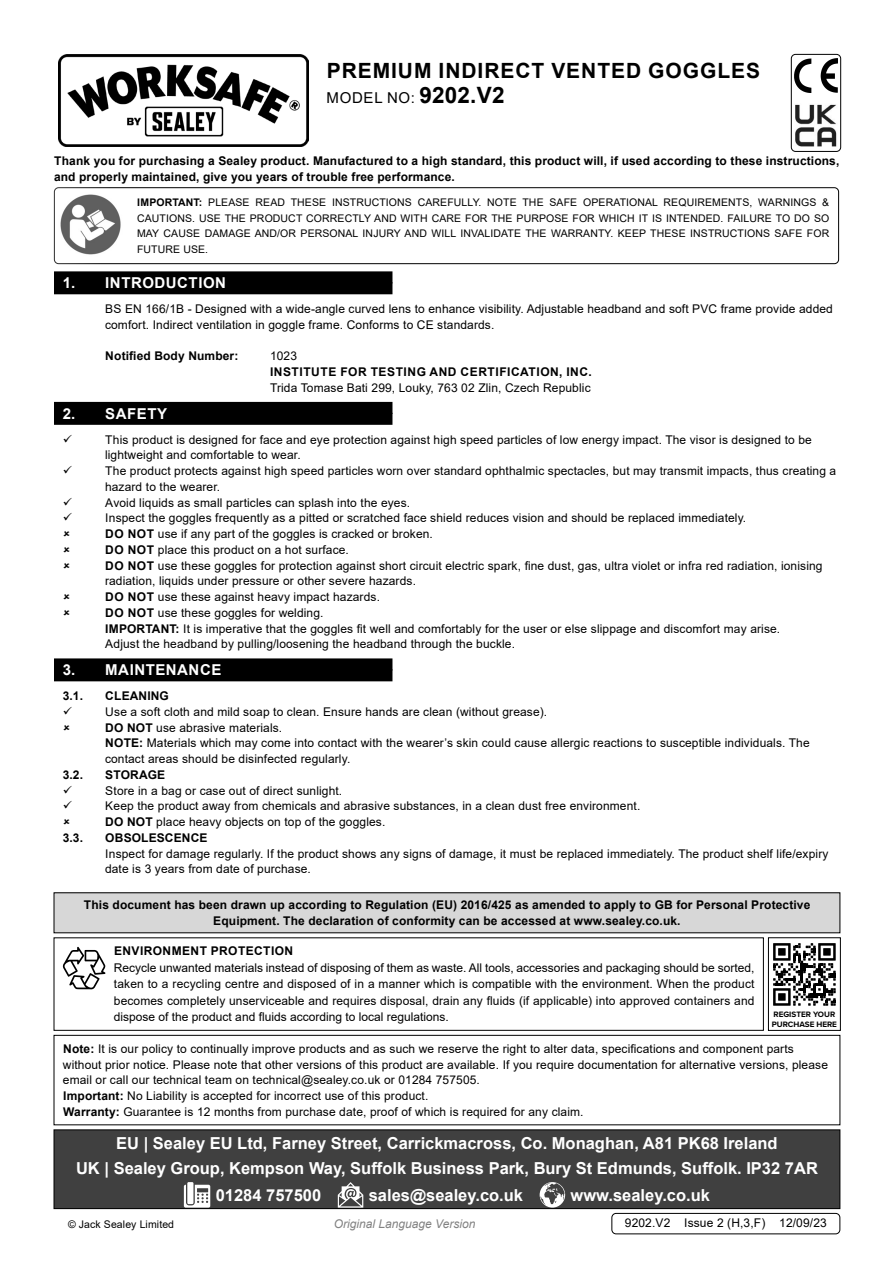
<style>
.page{position:relative;width:893px;height:1263px;background:#fff}
.page>*{position:absolute;margin:0;border:0;box-sizing:border-box;transform-origin:0 0}
.Product_Description{font:700 21px "Arial";letter-spacing:.045em;color:#000}
.Footer_Contact_Information{font:700 16.5px "Arial";color:#fff}
.t1{font:700 15px "Arial";letter-spacing:.035em;color:#fff}
.Instructions_Model_No{font:15px "Arial";letter-spacing:.045em;color:#000}
.Enviroment_Protection_Body{font:12px/15.8px "Arial";letter-spacing:.01em;color:#000}
.Body{font:12px/15.8px "Arial";letter-spacing:.01em;color:#000}
.Body-2{font:700 12px/15.8px "Arial";letter-spacing:.01em;color:#000}
.Body__Tabbed{font:12px/15.8px "Arial";letter-spacing:.01em;color:#000}
.Body_tabbed{font:12px/15.8px "Arial";letter-spacing:.01em;color:#000}
.Body__Tabbed-2{font:700 12px "Arial";letter-spacing:.045em;color:#000}
.Body__Footer{font:12px "Arial";letter-spacing:.01em;color:#000}
.t2{font:italic 12px "Arial";color:#818181}
.Enviroment_Protection_Header{font:700 12px "Arial";letter-spacing:.035em;color:#000}
.Body__Tabbed-3{font:700 12px "Arial";letter-spacing:.01em;color:#000}
.Body__Justified__7pt{font:10.5px/15.8px "Arial";letter-spacing:.01em;color:#000;text-align:justify}
.t3{font:700 8.1px/9.4px "Proxima Nova";color:#000}
.s1{font-weight:700;font-size:22.5px}
.s2{font-weight:700}
</style>
<div class="page">
<div style="left:54px;top:282px;width:338px;height:12px;background:#000"></div>
<div style="left:54px;top:271px;width:338px;height:12px;background:#000"></div>
<div style="left:54px;top:413px;width:338px;height:12px;background:#000"></div>
<div style="left:54px;top:402px;width:338px;height:12px;background:#000"></div>
<div style="left:54px;top:669px;width:338px;height:12px;background:#000"></div>
<div style="left:54px;top:658px;width:338px;height:12px;background:#000"></div>
<div style="left:611px;top:1213px;width:229px;height:21px;border:1px solid #000;border-radius:4px"></div>
<img style="left:795px;top:104px;width:42px;height:42px">
<img style="left:795px;top:58px;width:42px;height:34px">
<div style="left:791px;top:54px;width:50px;height:98px;border:1px solid #000;border-radius:4px"></div>
<div style="left:54px;top:187px;width:785px;height:77px;border:1px solid #000;border-radius:4px"></div>
<img style="left:60px;top:194px;width:61px;height:61px">
<img style="left:59px;top:54px;width:249px;height:92px">
<div style="left:54px;top:1130px;width:786px;height:78px;background:#404040"></div>
<svg style="left:184px;top:1185px;width:26px;height:22px"></svg>
<div style="left:187px;top:1182px;width:6px;height:22px;background:#fff"></div>
<svg style="left:338px;top:1182px;width:25px;height:25px"></svg>
<svg style="left:540px;top:1182px;width:25px;height:25px"></svg>
<div style="left:54px;top:1129px;width:786px;height:80px;border:1px solid #000"></div>
<div style="left:54px;top:937px;width:710px;height:94px;border:1px solid #000"></div>
<svg style="left:63px;top:947px;width:42px;height:42px"></svg>
<svg style="left:773px;top:943px;width:63px;height:63px"></svg>
<div style="left:768px;top:937px;width:73px;height:94px;border:1px solid #000"></div>
<div style="left:54px;top:893px;width:786px;height:40px;background:#d7d7d7"></div>
<div style="left:54px;top:1035px;width:786px;height:90px;border:1px solid #000"></div>
<p class="Product_Description" style="left:327px;top:56px;width:435px">PREMIUM INDIRECT VENTED GOGGLES</p>
<p class="Instructions_Model_No" style="left:327px;top:88px;width:179px">MODEL NO: <span class="s1">9202.V2</span></p>
<p class="Body-2" style="left:54px;top:153px;width:787px">Thank you for purchasing a Sealey product. Manufactured to a high standard, this product will, if used according to these instructions, and properly maintained, give you years of trouble free performance.</p>
<p class="Body__Justified__7pt" style="left:137px;top:194px;width:694px"><span class="s2">IMPORTANT:</span> PLEASE READ THESE INSTRUCTIONS CAREFULLY. NOTE THE SAFE OPERATIONAL REQUIREMENTS, WARNINGS &amp; CAUTIONS. USE THE PRODUCT CORRECTLY AND WITH CARE FOR THE PURPOSE FOR WHICH IT IS INTENDED. FAILURE TO DO SO MAY CAUSE DAMAGE AND/OR PERSONAL INJURY AND WILL INVALIDATE THE WARRANTY. KEEP THESE INSTRUCTIONS SAFE FOR FUTURE USE.</p>
<p class="t1" style="left:63px;top:272px;width:165px">1. INTRODUCTION</p>
<p class="Body__Tabbed" style="left:105px;top:301px;width:729px">BS EN 166/1B - Designed with a wide-angle curved lens to enhance visibility. Adjustable headband and soft PVC frame provide added comfort. Indirect ventilation in goggle frame. Conforms to CE standards.</p>
<p class="Body__Tabbed-3" style="left:105px;top:348px;width:135px">Notified Body Number:</p>
<p class="Body__Tabbed" style="left:270px;top:348px;width:29px">1023</p>
<p class="Body__Tabbed-2" style="left:270px;top:363px;width:323px">INSTITUTE FOR TESTING AND CERTIFICATION, INC.</p>
<p class="Body__Tabbed" style="left:270px;top:380px;width:322px">Trida Tomase Bati 299, Louky, 763 02 Zlin, Czech Republic</p>
<p class="t1" style="left:63px;top:403px;width:106px">2. SAFETY</p>
<p class="Enviroment_Protection_Body" style="left:105px;top:431px;width:708px">This product is designed for face and eye protection against high speed particles of low energy impact. The visor is designed to be lightweight and comfortable to wear.</p>
<p class="Enviroment_Protection_Body" style="left:105px;top:463px;width:733px">The product protects against high speed particles worn over standard ophthalmic spectacles, but may transmit impacts, thus creating a hazard to the wearer.</p>
<p class="Enviroment_Protection_Body" style="left:105px;top:494px;width:306px">Avoid liquids as small particles can splash into the eyes.</p>
<p class="Enviroment_Protection_Body" style="left:105px;top:510px;width:642px">Inspect the goggles frequently as a pitted or scratched face shield reduces vision and should be replaced immediately.</p>
<p class="Enviroment_Protection_Body" style="left:105px;top:526px;width:329px"><span class="s2">DO NOT</span> use if any part of the goggles is cracked or broken.</p>
<p class="Enviroment_Protection_Body" style="left:105px;top:542px;width:245px"><span class="s2">DO NOT</span> place this product on a hot surface.</p>
<p class="Enviroment_Protection_Body" style="left:105px;top:557px;width:719px"><span class="s2">DO NOT</span> use these goggles for protection against short circuit electric spark, fine dust, gas, ultra violet or infra red radiation, ionising radiation, liquids under pressure or other severe hazards.</p>
<p class="Enviroment_Protection_Body" style="left:105px;top:589px;width:276px"><span class="s2">DO NOT</span> use these against heavy impact hazards.</p>
<p class="Enviroment_Protection_Body" style="left:105px;top:605px;width:220px"><span class="s2">DO NOT</span> use these goggles for welding.</p>
<p class="Body_tabbed" style="left:105px;top:620px;width:676px"><span class="s2">IMPORTANT:</span> It is imperative that the goggles fit well and comfortably for the user or else slippage and discomfort may arise.</p>
<p class="Body_tabbed" style="left:105px;top:636px;width:411px">Adjust the headband by pulling/loosening the headband through the buckle.</p>
<p class="t1" style="left:63px;top:659px;width:160px">3. MAINTENANCE</p>
<p class="Body-2" style="left:63px;top:688px;width:22px">3.1.</p>
<p class="Body-2" style="left:105px;top:688px;width:65px">CLEANING</p>
<p class="Enviroment_Protection_Body" style="left:105px;top:704px;width:444px">Use a soft cloth and mild soap to clean. Ensure hands are clean (without grease).</p>
<p class="Enviroment_Protection_Body" style="left:105px;top:719px;width:179px"><span class="s2">DO NOT</span> use abrasive materials.</p>
<p class="Body__Tabbed" style="left:105px;top:735px;width:706px"><span class="s2">NOTE:</span> Materials which may come into contact with the wearer’s skin could cause allergic reactions to susceptible individuals. The contact areas should be disinfected regularly.</p>
<p class="Body-2" style="left:63px;top:767px;width:22px">3.2.</p>
<p class="Body-2" style="left:105px;top:767px;width:62px">STORAGE</p>
<p class="Enviroment_Protection_Body" style="left:105px;top:782px;width:239px">Store in a bag or case out of direct sunlight.</p>
<p class="Enviroment_Protection_Body" style="left:105px;top:798px;width:537px">Keep the product away from chemicals and abrasive substances, in a clean dust free environment.</p>
<p class="Enviroment_Protection_Body" style="left:105px;top:814px;width:282px"><span class="s2">DO NOT</span> place heavy objects on top of the goggles.</p>
<p class="Body-2" style="left:63px;top:830px;width:22px">3.3.</p>
<p class="Body-2" style="left:105px;top:830px;width:104px">OBSOLESCENCE</p>
<p class="Body_tabbed" style="left:105px;top:845px;width:725px">Inspect for damage regularly. If the product shows any signs of damage, it must be replaced immediately. The product shelf life/expiry date is 3 years from date of purchase.</p>
<p class="Body-2" style="left:84px;top:897px;width:728px;text-align:center">This document has been drawn up according to Regulation (EU) 2016/425 as amended to apply to GB for Personal Protective<br>Equipment. The declaration of conformity can be accessed at www.sealey.co.uk.</p>
<p class="Enviroment_Protection_Header" style="left:114px;top:943px;width:181px">ENVIRONMENT PROTECTION</p>
<p class="Enviroment_Protection_Body" style="left:114px;top:959px;width:642px;line-height:16.5px;text-align:justify">Recycle unwanted materials instead of disposing of them as waste. All tools, accessories and packaging should be sorted, taken to a recycling centre and disposed of in a manner which is compatible with the environment. When the product becomes completely unserviceable and requires disposal, drain any fluids (if applicable) into approved containers and dispose of the product and fluids according to local regulations.</p>
<p class="t3" style="left:772px;top:1009px;width:67px">REGISTER YOUR<br>PURCHASE HERE</p>
<p class="Body" style="left:63px;top:1041px;width:767px"><span class="s2">Note:</span> It is our policy to continually improve products and as such we reserve the right to alter data, specifications and component parts without prior notice. Please note that other versions of this product are available. If you require documentation for alternative versions, please email or call our technical team on technical@sealey.co.uk or 01284 757505.</p>
<p class="Body" style="left:63px;top:1088px;width:367px"><span class="s2">Important:</span> No Liability is accepted for incorrect use of this product.</p>
<p class="Body" style="left:63px;top:1104px;width:522px"><span class="s2">Warranty:</span> Guarantee is 12 months from purchase date, proof of which is required for any claim.</p>
<p class="Footer_Contact_Information" style="left:116px;top:1132px;width:663px">EU | Sealey EU Ltd, Farney Street, Carrickmacross, Co. Monaghan, A81 PK68 Ireland</p>
<p class="Footer_Contact_Information" style="left:76px;top:1157px;width:743px">UK | Sealey Group, Kempson Way, Suffolk Business Park, Bury St Edmunds, Suffolk. IP32 7AR</p>
<p class="Footer_Contact_Information" style="left:216px;top:1184px;width:107px">01284 757500</p>
<p class="Footer_Contact_Information" style="left:369px;top:1184px;width:156px">sales@sealey.co.uk</p>
<p class="Footer_Contact_Information" style="left:571px;top:1184px;width:141px">www.sealey.co.uk</p>
<p class="Body__Justified__7pt" style="left:68px;top:1216px;width:108px">© Jack Sealey Limited</p>
<p class="t2" style="left:334px;top:1216px;width:143px">Original Language Version</p>
<p class="Body__Footer" style="left:625px;top:1214px;width:203px">9202.V2 Issue 2 (H,3,F) 12/09/23</p>
</div>
